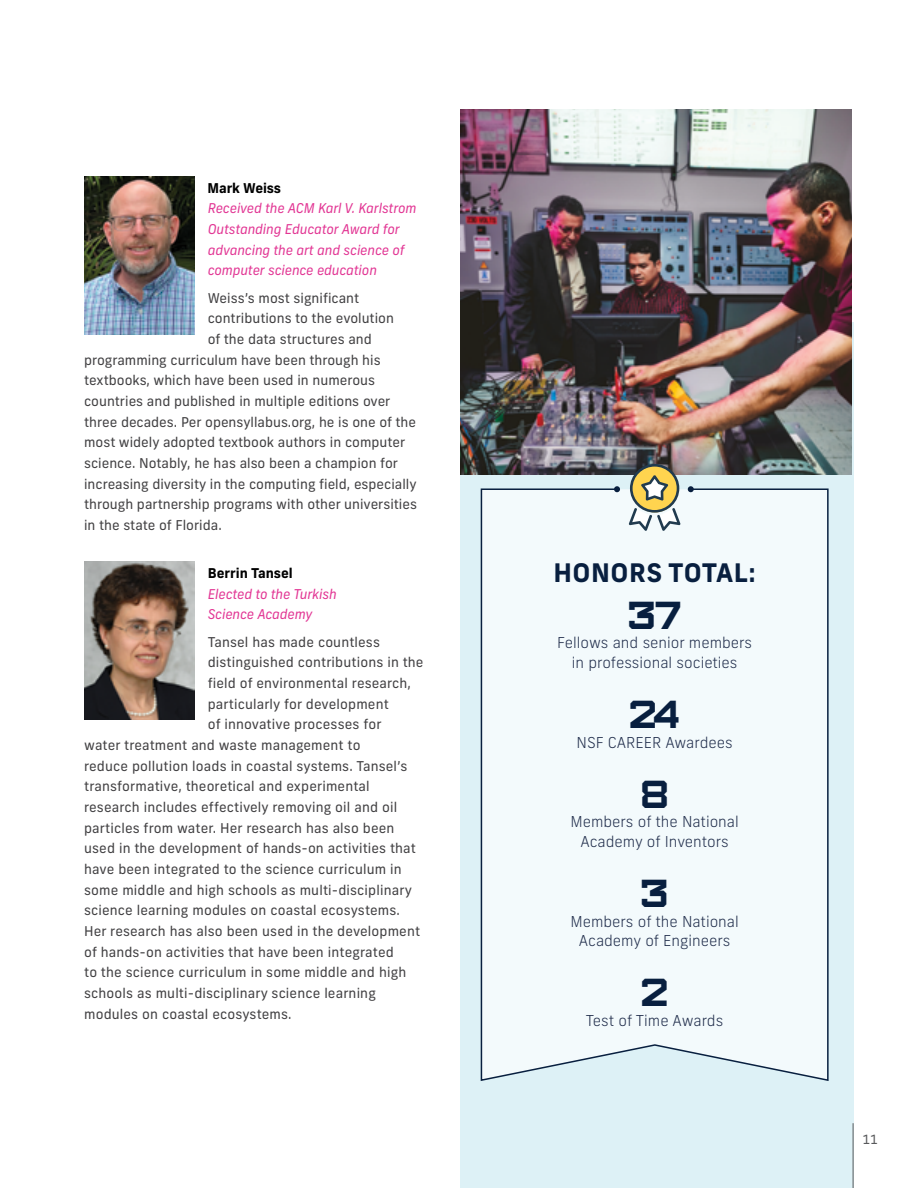
<style>
.page{position:relative;width:918px;height:1188px;background:#fff}
.page>*{position:absolute;margin:0;border:0;box-sizing:border-box;transform-origin:0 0}
.t1{font:39px "Furore";color:#081f3f}
.t2{font:700 25.5px "New Frank";letter-spacing:.02em;color:#081f3f}
.t3{font:300 15px/19.5px "New Frank";color:#202d4b;text-align:center}
.t4{font:13.5px "New Frank";letter-spacing:.01em;color:#414042}
.t5{font:italic 13.5px/20.7px "New Frank";letter-spacing:-.01em;color:#e23694}
.t6{font:700 13.5px "New Frank";color:#000}
.t7{font:12.75px "New Frank";color:#58595b}
</style>
<div class="page">
<div style="left:460px;top:323px;width:394px;height:865px;background:#ddf1f6"></div>
<img style="left:460px;top:109px;width:392px;height:365px">
<div style="left:480px;top:488px;width:349px;height:593px;background:#f3fafc"></div>
<svg style="left:614px;top:486px;width:6px;height:6px"></svg>
<svg style="left:688px;top:486px;width:6px;height:6px"></svg>
<svg style="left:629px;top:464px;width:51px;height:67px;background:#b9b38d"></svg>
<img style="left:84px;top:176px;width:110px;height:158px">
<img style="left:84px;top:561px;width:110px;height:159px">
<hr style="left:853px;top:1123px;width:1px;height:65px;background:#58595b">
<p class="t6" style="left:208px;top:179px;width:75px">Mark Weiss</p>
<p class="t5" style="left:208px;top:198px;width:210px">Received the ACM Karl V. Karlstrom<br>Outstanding Educator Award for advancing the art and science of computer science education</p>
<p class="t4" style="left:208px;top:289px;width:153px">Weiss’s most significant</p>
<p class="t4" style="left:208px;top:310px;width:188px">contributions to the evolution</p>
<p class="t4" style="left:208px;top:331px;width:166px">of the data structures and</p>
<p class="t4" style="left:84px;top:351px;width:298px">programming curriculum have been through his</p>
<p class="t4" style="left:84px;top:372px;width:292px">textbooks, which have been used in numerous</p>
<p class="t4" style="left:84px;top:393px;width:308px">countries and published in multiple editions over</p>
<p class="t4" style="left:84px;top:413px;width:334px">three decades. Per opensyllabus.org, he is one of the</p>
<p class="t4" style="left:84px;top:434px;width:323px">most widely adopted textbook authors in computer</p>
<p class="t4" style="left:84px;top:455px;width:316px">science. Notably, he has also been a champion for</p>
<p class="t4" style="left:84px;top:475px;width:334px">increasing diversity in the computing field, especially</p>
<p class="t4" style="left:84px;top:496px;width:334px">through partnership programs with other universities</p>
<p class="t4" style="left:84px;top:517px;width:139px">in the state of Florida.</p>
<p class="t6" style="left:208px;top:564px;width:87px">Berrin Tansel</p>
<p class="t5" style="left:208px;top:583px;width:130px">Elected to the Turkish<br>Science Academy</p>
<p class="t4" style="left:208px;top:633px;width:174px">Tansel has made countless</p>
<p class="t4" style="left:208px;top:654px;width:217px">distinguished contributions in the</p>
<p class="t4" style="left:208px;top:675px;width:205px">field of environmental research,</p>
<p class="t4" style="left:208px;top:695px;width:182px">particularly for development</p>
<p class="t4" style="left:208px;top:716px;width:175px">of innovative processes for</p>
<p class="t4" style="left:84px;top:737px;width:278px">water treatment and waste management to</p>
<p class="t4" style="left:84px;top:757px;width:325px">reduce pollution loads in coastal systems. Tansel’s</p>
<p class="t4" style="left:84px;top:778px;width:287px">transformative, theoretical and experimental</p>
<p class="t4" style="left:84px;top:799px;width:315px">research includes effectively removing oil and oil</p>
<p class="t4" style="left:84px;top:819px;width:312px">particles from water. Her research has also been</p>
<p class="t4" style="left:84px;top:840px;width:333px">used in the development of hands-on activities that</p>
<p class="t4" style="left:84px;top:861px;width:319px">have been integrated to the science curriculum in</p>
<p class="t4" style="left:84px;top:881px;width:329px">some middle and high schools as multi-disciplinary</p>
<p class="t4" style="left:84px;top:902px;width:317px">science learning modules on coastal ecosystems.</p>
<p class="t4" style="left:84px;top:923px;width:338px">Her research has also been used in the development</p>
<p class="t4" style="left:84px;top:943px;width:311px">of hands-on activities that have been integrated</p>
<p class="t4" style="left:84px;top:964px;width:324px">to the science curriculum in some middle and high</p>
<p class="t4" style="left:84px;top:985px;width:293px">schools as multi-disciplinary science learning</p>
<p class="t4" style="left:84px;top:1006px;width:209px">modules on coastal ecosystems.</p>
<h2 class="t2" style="left:553px;top:556px;width:204px">HONORS TOTAL:</h2>
<h1 class="t1" style="left:628px;top:591px;width:54px">37</h1>
<p class="t3" style="left:557px;top:633px;width:197px">Fellows and senior members in professional societies</p>
<h1 class="t1" style="left:630px;top:690px;width:51px">24</h1>
<p class="t3" style="left:577px;top:732px;width:158px">NSF CAREER Awardees</p>
<h1 class="t1" style="left:640px;top:770px;width:30px">8</h1>
<p class="t3" style="left:570px;top:812px;width:170px">Members of the National<br>Academy of Inventors</p>
<h1 class="t1" style="left:641px;top:869px;width:29px">3</h1>
<p class="t3" style="left:570px;top:912px;width:170px">Members of the National<br>Academy of Engineers</p>
<h1 class="t1" style="left:641px;top:968px;width:28px">2</h1>
<p class="t3" style="left:586px;top:1011px;width:139px">Test of Time Awards</p>
<p class="t7" style="left:862px;top:1131px;width:17px">11</p>
</div>
